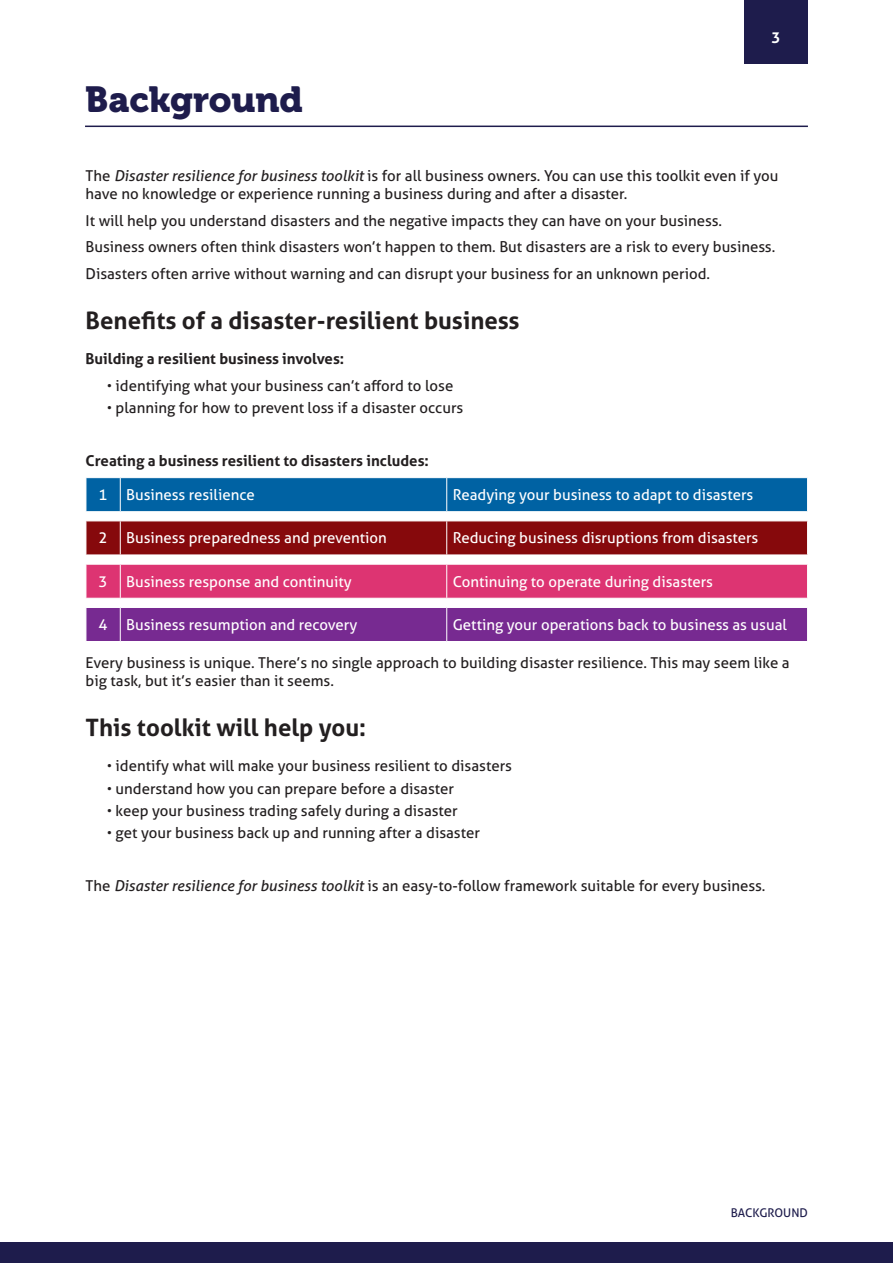
<style>
.page{position:relative;width:893px;height:1263px;background:#fff}
.page>*{position:absolute;margin:0;border:0;box-sizing:border-box;transform-origin:0 0}
.Headline{font:36px "Museo 900";color:#1e1c4c}
.Subheadline_1{font:700 24px "Aller";color:#231f20}
.Body_Copy{font:15px/18px "Aller";color:#231f20}
.Body_Copy-2{font:15px "Aller";color:#fff}
.Body_Copy_Bold{font:700 15px "Aller";color:#231f20}
.Page_Number{font:700 15px "Aller";color:#fff}
.Body_Copy-3{font:12px "Aller";color:#1e1c4c}
.s1{font-style:italic}
.s2{font-family:"Helvetica Neue"}
</style>
<div class="page">
<div style="left:87px;top:565px;width:720px;height:33px;background:#dd3472"></div>
<hr style="left:120px;top:565px;width:1px;height:33px;background:#fff">
<hr style="left:446px;top:565px;width:1px;height:33px;background:#fff">
<div style="left:87px;top:608px;width:720px;height:33px;background:#772a91"></div>
<hr style="left:120px;top:608px;width:1px;height:33px;background:#fff">
<hr style="left:446px;top:608px;width:1px;height:33px;background:#fff">
<div style="left:87px;top:521px;width:720px;height:34px;background:#86090c"></div>
<hr style="left:120px;top:521px;width:1px;height:34px;background:#fff">
<hr style="left:446px;top:521px;width:1px;height:34px;background:#fff">
<div style="left:87px;top:478px;width:720px;height:33px;background:#0062a3"></div>
<hr style="left:120px;top:478px;width:1px;height:33px;background:#fff">
<hr style="left:446px;top:478px;width:1px;height:33px;background:#fff">
<div style="left:0;top:1242px;width:893px;height:21px;background:#1e1c4c"></div>
<div style="left:744px;top:0;width:64px;height:64px;background:#1e1c4c"></div>
<hr style="left:85px;top:126px;width:723px;height:1px;background:#1e1c4c">
<p class="Headline" style="left:85px;top:79px;width:219px">Background</p>
<p class="Page_Number" style="left:771px;top:29px;width:10px">3</p>
<p class="Body_Copy" style="left:86px;top:167px;width:694px">The <span class="s1">Disaster resilience for business toolkit</span> is for all business owners. You can use this toolkit even if you have no knowledge or experience running a business during and after a disaster.</p>
<p class="Body_Copy" style="left:86px;top:212px;width:638px">It will help you understand disasters and the negative impacts they can have on your business.</p>
<p class="Body_Copy" style="left:86px;top:238px;width:691px">Business owners often think disasters won’t happen to them. But disasters are a risk to every business.</p>
<p class="Body_Copy" style="left:86px;top:265px;width:626px">Disasters often arrive without warning and can disrupt your business for an unknown period.</p>
<p class="Subheadline_1" style="left:86px;top:306px;width:435px">Benefits of a disaster-resilient business</p>
<p class="Body_Copy_Bold" style="left:86px;top:349px;width:260px">Building a resilient business involves:</p>
<p class="Body_Copy" style="left:107px;top:376px;width:348px"><span class="s2">•</span> identifying what your business can’t afford to lose</p>
<p class="Body_Copy" style="left:107px;top:398px;width:358px"><span class="s2">•</span> planning for how to prevent loss if a disaster occurs</p>
<p class="Body_Copy_Bold" style="left:86px;top:451px;width:345px">Creating a business resilient to disasters includes:</p>
<p class="Body_Copy-2" style="left:99px;top:486px;width:10px">1</p>
<p class="Body_Copy-2" style="left:126px;top:486px;width:130px">Business resilience</p>
<p class="Body_Copy-2" style="left:453px;top:486px;width:302px">Readying your business to adapt to disasters</p>
<p class="Body_Copy-2" style="left:99px;top:529px;width:10px">2</p>
<p class="Body_Copy-2" style="left:126px;top:529px;width:262px">Business preparedness and prevention</p>
<p class="Body_Copy-2" style="left:453px;top:529px;width:307px">Reducing business disruptions from disasters</p>
<p class="Body_Copy-2" style="left:99px;top:572px;width:10px">3</p>
<p class="Body_Copy-2" style="left:126px;top:572px;width:227px">Business response and continuity</p>
<p class="Body_Copy-2" style="left:453px;top:572px;width:262px">Continuing to operate during disasters</p>
<p class="Body_Copy-2" style="left:99px;top:615px;width:10px">4</p>
<p class="Body_Copy-2" style="left:126px;top:615px;width:233px">Business resumption and recovery</p>
<p class="Body_Copy-2" style="left:453px;top:615px;width:336px">Getting your operations back to business as usual</p>
<p class="Body_Copy" style="left:86px;top:654px;width:706px">Every business is unique. There’s no single approach to building disaster resilience. This may seem like a big task, but it’s easier than it seems.</p>
<p class="Subheadline_1" style="left:86px;top:713px;width:282px">This toolkit will help you:</p>
<p class="Body_Copy" style="left:107px;top:757px;width:407px"><span class="s2">•</span> identify what will make your business resilient to disasters</p>
<p class="Body_Copy" style="left:107px;top:779px;width:349px"><span class="s2">•</span> understand how you can prepare before a disaster</p>
<p class="Body_Copy" style="left:107px;top:801px;width:353px"><span class="s2">•</span> keep your business trading safely during a disaster</p>
<p class="Body_Copy" style="left:107px;top:824px;width:375px"><span class="s2">•</span> get your business back up and running after a disaster</p>
<p class="Body_Copy" style="left:86px;top:877px;width:681px">The <span class="s1">Disaster resilience for business toolkit</span> is an easy-to-follow framework suitable for every business.</p>
<p class="Body_Copy-3" style="left:731px;top:1205px;width:79px">BACKGROUND</p>
</div>
